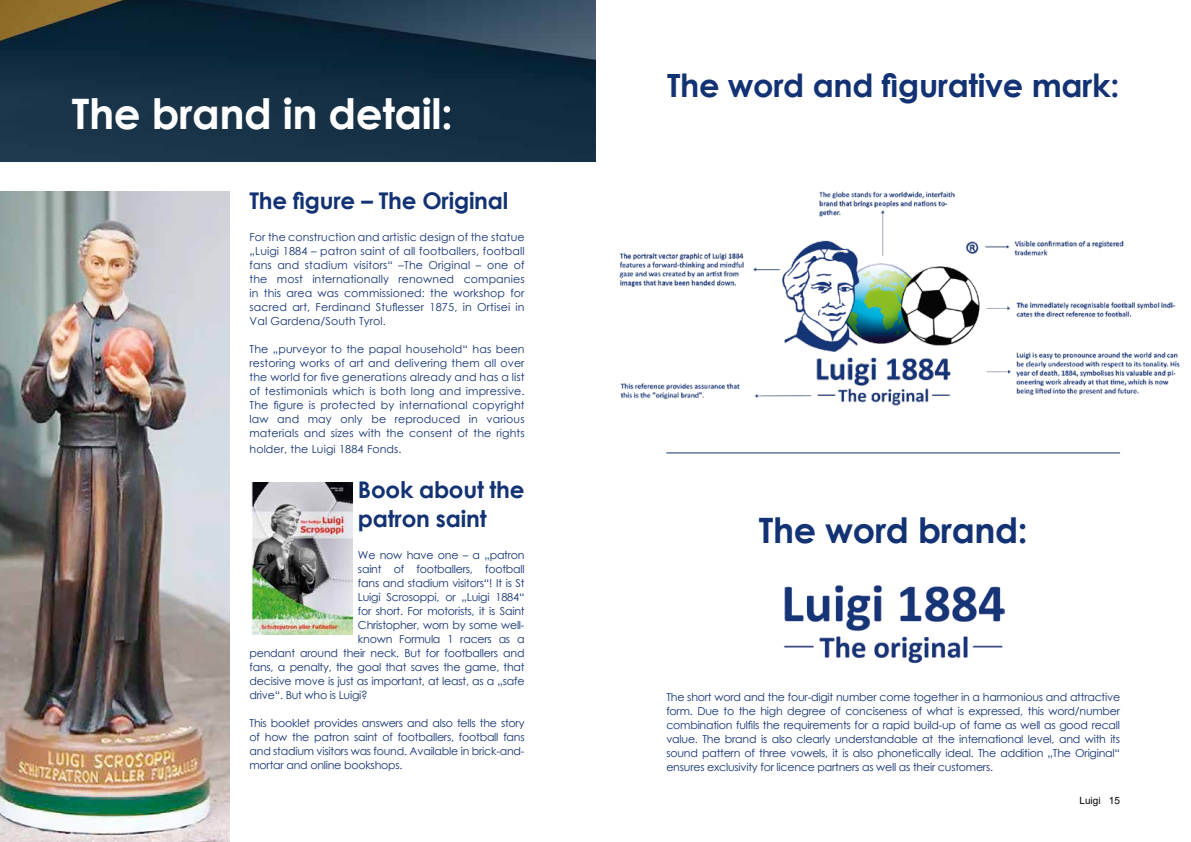
<style>
.page{position:relative;width:1191px;height:842px;background:#fff}
.page>*{position:absolute;margin:0;border:0;box-sizing:border-box;transform-origin:0 0}
.t1{font:700 42px "Century Gothic";letter-spacing:-.01em;color:#fff}
.t2{font:700 35px "Century Gothic";letter-spacing:-.01em;color:#123274}
.t3{font:700 32px "Century Gothic";letter-spacing:-.01em;color:#123274}
.t4{font:700 23px/29px "Century Gothic";letter-spacing:-.01em;color:#123274}
.t5{font:11px/14px "Century Gothic";letter-spacing:-.02em;color:#123274;text-align:justify}
.t6{font:11px "Century Gothic";letter-spacing:.01em;color:#123274}
.t7{font:10px "Arial";color:#000}
</style>
<div class="page">
<img style="left:0;top:191px;width:230px;height:651px">
<img style="left:252px;top:482px;width:100px;height:152px">
<img style="left:619px;top:191px;width:561px;height:215px">
<img style="left:783px;top:585px;width:221px;height:78px">
<img style="left:0;top:0;width:595px;height:162px">
<hr style="left:666px;top:452px;width:454px;height:1px;background:#123274">
<h1 class="t1" style="left:72px;top:81px;width:382px">The brand in detail:</h1>
<h3 class="t4" style="left:249px;top:185px;width:260px">The figure – The Original</h3>
<p class="t5" style="left:249px;top:229px;width:277px">For the construction and artistic design of the statue „Luigi 1884 – patron saint of all footballers, football fans and stadium visitors“ –The Original – one of the most internationally renowned companies in this area was commissioned: the workshop for sacred art, Ferdinand Stuflesser 1875, in Ortisei in Val Gardena/South Tyrol.</p>
<p class="t5" style="left:249px;top:341px;width:277px">The „purveyor to the papal household“ has been restoring works of art and delivering them all over the world for five generations already and has a list of testimonials which is both long and impressive.<br>The figure is protected by international copyright law and may only be reproduced in various materials and sizes with the consent of the rights</p>
<p class="t6" style="left:249px;top:441px;width:154px">holder, the Luigi 1884 Fonds.</p>
<h3 class="t4" style="left:358px;top:474px;width:168px">Book about the patron saint</h3>
<p class="t5" style="left:358px;top:547px;width:168px">We now have one – a „patron</p>
<p class="t5" style="left:358px;top:561px;width:168px">saint of footballers, football</p>
<p class="t5" style="left:358px;top:575px;width:168px">fans and stadium visitors“! It is St</p>
<p class="t5" style="left:358px;top:589px;width:168px">Luigi Scrosoppi, or „Luigi 1884“</p>
<p class="t5" style="left:358px;top:603px;width:168px">for short. For motorists, it is Saint</p>
<p class="t5" style="left:358px;top:617px;width:168px">Christopher, worn by some well-</p>
<p class="t5" style="left:358px;top:631px;width:168px">known Formula 1 racers as a</p>
<p class="t5" style="left:249px;top:645px;width:276px">pendant around their neck. But for footballers and</p>
<p class="t5" style="left:249px;top:659px;width:277px">fans, a penalty, the goal that saves the game, that</p>
<p class="t5" style="left:249px;top:673px;width:276px">decisive move is just as important, at least, as a „safe</p>
<p class="t5" style="left:249px;top:687px;width:120px">drive“. But who is Luigi?</p>
<p class="t5" style="left:249px;top:715px;width:276px">This booklet provides answers and also tells the story of how the patron saint of footballers, football fans and stadium visitors was found. Available in brick-and&shy;mortar and online bookshops.</p>
<h3 class="t3" style="left:667px;top:61px;width:454px">The word and figurative mark:</h3>
<h2 class="t2" style="left:759px;top:504px;width:270px">The word brand:</h2>
<p class="t5" style="left:666px;top:690px;width:455px">The short word and the four-digit number come together in a harmonious and attractive form. Due to the high degree of conciseness of what is expressed, this word/number combination fulfils the requirements for a rapid build-up of fame as well as good recall value. The brand is also clearly understandable at the international level, and with its sound pattern of three vowels, it is also phonetically ideal. The addition „The Original“ ensures exclusivity for licence partners as well as their customers.</p>
<p class="t7" style="left:1079px;top:794px;width:42px">Luigi 15</p>
</div>
